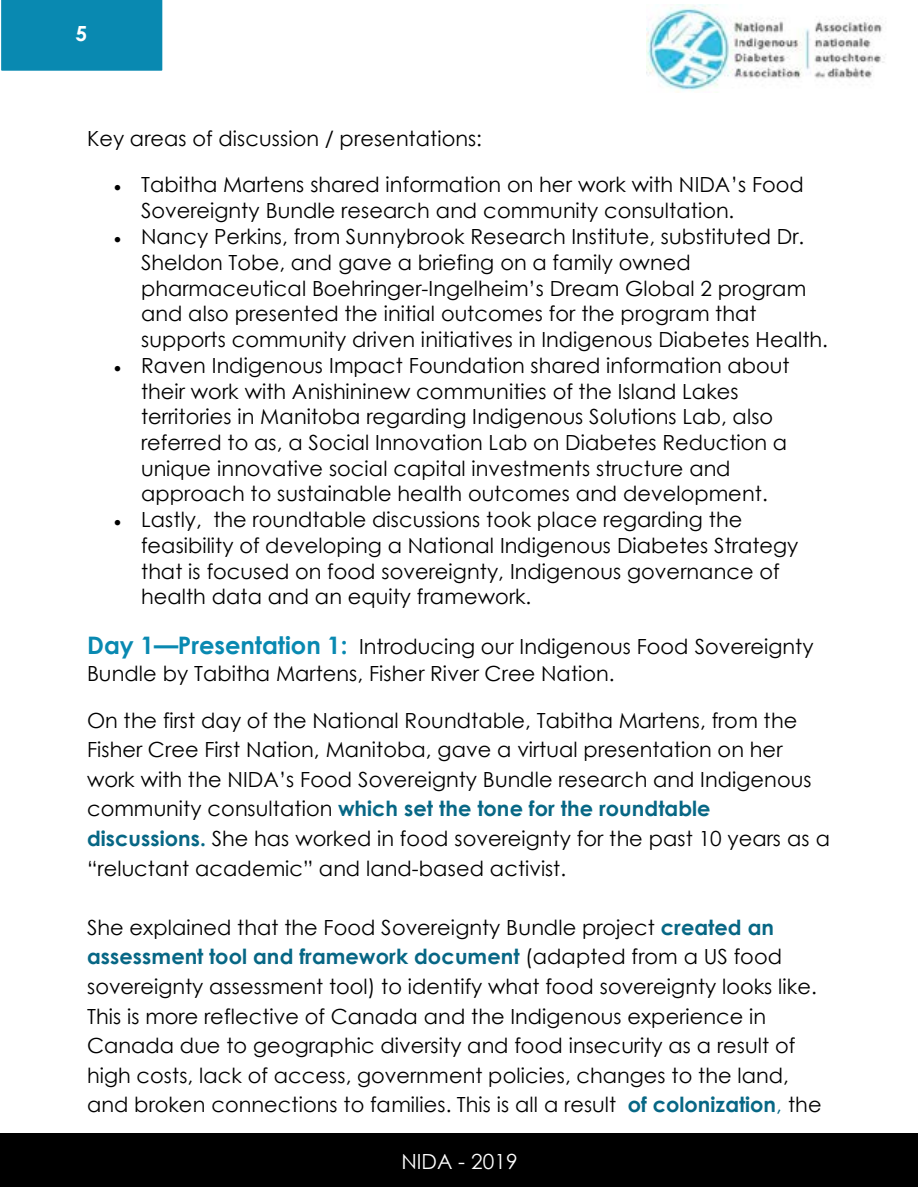
<style>
.page{position:relative;width:918px;height:1188px;background:#fff}
.page>*{position:absolute;margin:0;border:0;box-sizing:border-box;transform-origin:0 0}
.t1{font:20.85px/25.8px "Century Gothic";letter-spacing:.005em;color:#000}
.t2{font:20.85px "Century Gothic";color:#fff}
.t3{font:700 20.85px "Century Gothic";color:#fff}
.s1{font-weight:700;font-size:24.15px;color:#0989b1}
.s2{font-weight:700;color:#076785}
.s3{color:#076785}
</style>
<div class="page">
<div style="left:0;top:1133px;width:917px;height:54px;background:#000"></div>
<div style="left:2px;top:0;width:160px;height:70px;background:#0989b1"></div>
<div style="left:2px;top:0;width:160px;height:71px;border:2px solid #0989b1"></div>
<img style="left:647px;top:5px;width:239px;height:88px">
<p class="t3" style="left:76px;top:18px;width:13px">5</p>
<p class="t1" style="left:87px;top:125px;width:396px">Key areas of discussion / presentations:</p>
<p class="t1" style="left:141px;top:171px;width:664px;text-indent:-27px">• Tabitha Martens shared information on her work with NIDA’s Food<br>Sovereignty Bundle research and community consultation.</p>
<p class="t1" style="left:141px;top:223px;width:688px;text-indent:-27px">• Nancy Perkins, from Sunnybrook Research Institute, substituted Dr.<br>Sheldon Tobe, and gave a briefing on a family owned pharmaceutical Boehringer-Ingelheim’s Dream Global 2 program and also presented the initial outcomes for the program that supports community driven initiatives in Indigenous Diabetes Health.</p>
<p class="t1" style="left:141px;top:352px;width:650px;text-indent:-27px">• Raven Indigenous Impact Foundation shared information about their work with Anishininew communities of the Island Lakes territories in Manitoba regarding Indigenous Solutions Lab, also referred to as, a Social Innovation Lab on Diabetes Reduction a unique innovative social capital investments structure and approach to sustainable health outcomes and development.</p>
<p class="t1" style="left:141px;top:506px;width:659px;text-indent:-27px">• Lastly, the roundtable discussions took place regarding the feasibility of developing a National Indigenous Diabetes Strategy that is focused on food sovereignty, Indigenous governance of health data and an equity framework.</p>
<p class="t1" style="left:87px;top:633px;width:728px;line-height:26.7px"><span class="s1">Day 1—Presentation 1:</span> Introducing our Indigenous Food Sovereignty<br>Bundle by Tabitha Martens, Fisher River Cree Nation.</p>
<p class="t1" style="left:87px;top:705px;width:744px;line-height:29.5px">On the first day of the National Roundtable, Tabitha Martens, from the Fisher Cree First Nation, Manitoba, gave a virtual presentation on her work with the NIDA’s Food Sovereignty Bundle research and Indigenous community consultation <span class="s2">which set the tone for the roundtable discussions.</span> She has worked in food sovereignty for the past 10 years as a “reluctant academic” and land-based activist.</p>
<p class="t1" style="left:87px;top:912px;width:736px;line-height:29.7px">She explained that the Food Sovereignty Bundle project <span class="s2">created an assessment tool and framework document</span> (adapted from a US food sovereignty assessment tool) to identify what food sovereignty looks like.<br>This is more reflective of Canada and the Indigenous experience in Canada due to geographic diversity and food insecurity as a result of high costs, lack of access, government policies, changes to the land, and broken connections to families. This is all a result <span class="s2">of colonization</span><span class="s3">,</span> the</p>
<p class="t2" style="left:401px;top:1147px;width:118px">NIDA - 2019</p>
</div>
